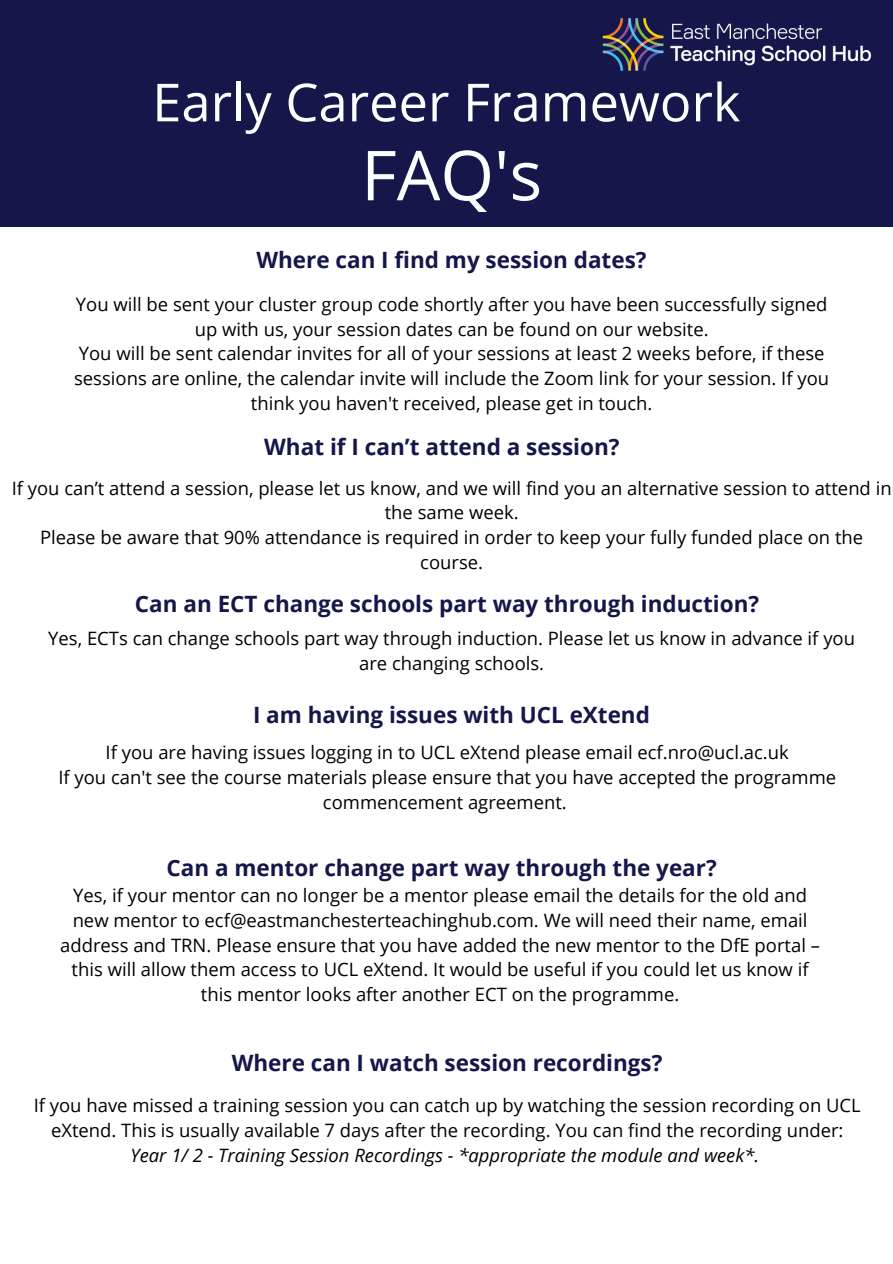
<style>
.page{position:relative;width:893px;height:1264px;background:#fff}
.page>*{position:absolute;margin:0;border:0;box-sizing:border-box;transform-origin:0 0}
.t1{font:69px "Open Sans";color:#fcffff}
.t2{font:52.5px "Open Sans";color:#fcffff}
.t3{font:700 22.5px "Open Sans";color:#15164a}
.t4{font:18.45px/24.8px "Open Sans";color:#000;text-align:center}
.t5{font:italic 18.45px "Open Sans";color:#000}
</style>
<div class="page">
<div style="left:0;top:0;width:892px;height:226px;background:#15164a"></div>
<img style="left:602px;top:18px;width:270px;height:53px">
<h2 class="t2" style="left:152px;top:65px;width:589px">Early Career Framework</h2>
<h1 class="t1" style="left:361px;top:127px;width:183px">FAQ's</h1>
<p class="t3" style="left:256px;top:244px;width:391px">Where can I find my session dates?</p>
<p class="t4" style="left:74px;top:291px;width:756px">You will be sent your cluster group code shortly after you have been successfully signed up with us, your session dates can be found on our website.<br>You will be sent calendar invites for all of your sessions at least 2 weeks before, if these sessions are online, the calendar invite will include the Zoom link for your session. If you think you haven't received, please get in touch.</p>
<p class="t3" style="left:264px;top:431px;width:357px">What if I can’t attend a session?</p>
<p class="t4" style="left:12px;top:475px;width:881px">If you can’t attend a session, please let us know, and we will find you an alternative session to attend in the same week.<br>Please be aware that 90% attendance is required in order to keep your fully funded place on the course.</p>
<p class="t3" style="left:135px;top:588px;width:625px">Can an ECT change schools part way through induction?</p>
<p class="t4" style="left:48px;top:625px;width:808px">Yes, ECTs can change schools part way through induction. Please let us know in advance if you are changing schools.</p>
<p class="t3" style="left:253px;top:699px;width:398px">I am having issues with UCL eXtend</p>
<p class="t4" style="left:58px;top:740px;width:779px">If you are having issues logging in to UCL eXtend please email ecf.nro@ucl.ac.uk<br>If you can't see the course materials please ensure that you have accepted the programme commencement agreement.</p>
<p class="t3" style="left:166px;top:851px;width:551px">Can a mentor change part way through the year?</p>
<p class="t4" style="left:60px;top:882px;width:761px">Yes, if your mentor can no longer be a mentor please email the details for the old and new mentor to ecf@eastmanchesterteachinghub.com. We will need their name, email address and TRN. Please ensure that you have added the new mentor to the DfE portal – this will allow them access to UCL eXtend. It would be useful if you could let us know if this mentor looks after another ECT on the programme.</p>
<p class="t3" style="left:232px;top:1047px;width:432px">Where can I watch session recordings?</p>
<p class="t4" style="left:34px;top:1092px;width:828px">If you have missed a training session you can catch up by watching the session recording on UCL eXtend. This is usually available 7 days after the recording. You can find the recording under:</p>
<p class="t5" style="left:130px;top:1141px;width:630px">Year 1/ 2 - Training Session Recordings - *appropriate the module and week*.</p>
</div>
